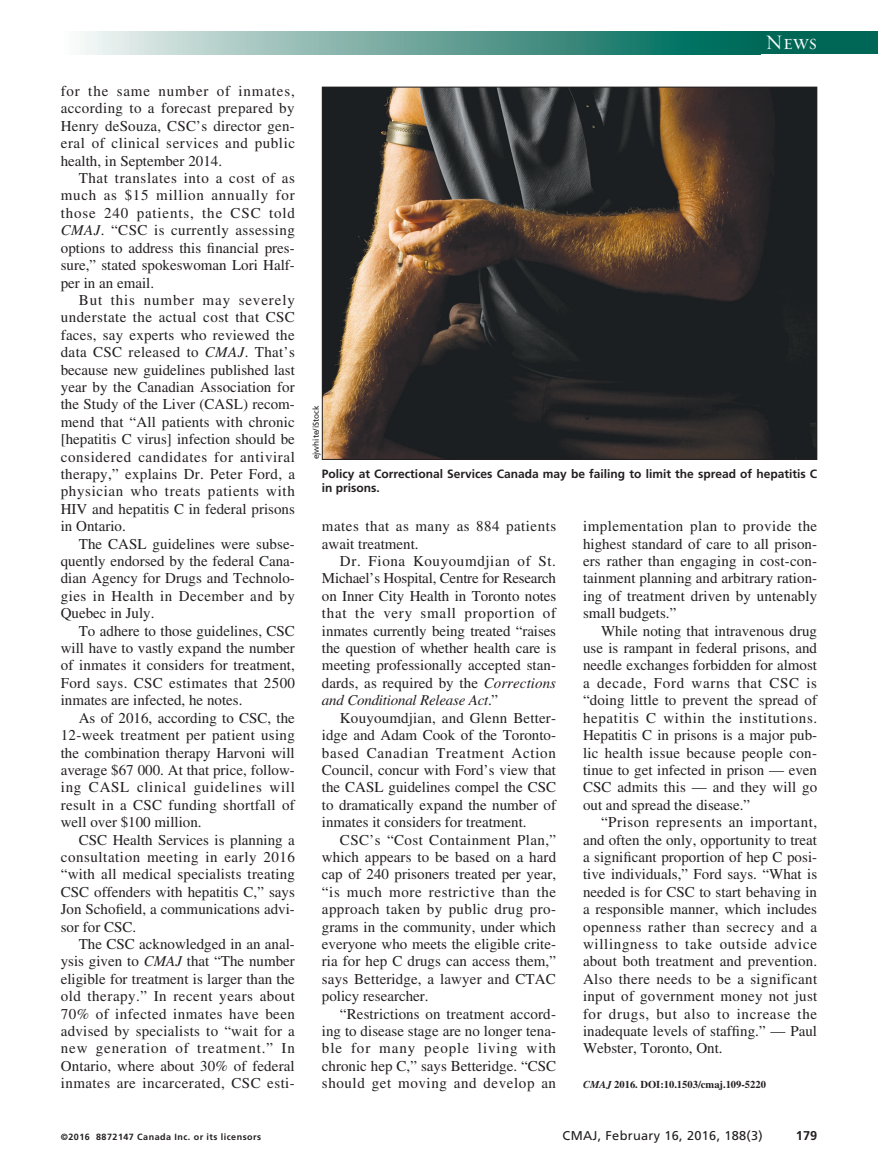
<style>
.page{position:relative;width:878px;height:1175px;background:#fff}
.page>*{position:absolute;margin:0;border:0;box-sizing:border-box;transform-origin:0 0}
.t1{font:21px "Requiem Display HTF Small Caps";color:#fff}
.t2{font:15px/17.4px "Times LT Std";color:#231f20;text-align:justify}
.t3{font:15px/17.4px "Times LT Std";letter-spacing:.03em;color:#231f20}
.t4{font:12.75px "Frutiger LT Std";letter-spacing:.025em;color:#231f20}
.t5{font:700 12.75px "Frutiger LT Std";color:#231f20}
.Fig_caption{font:700 12px/14.2px "Frutiger LT Std";color:#231f20}
.Article_id{font:700 10.5px "Times LT Std";color:#231f20}
.t6{font:700 9px "Frutiger LT Std";letter-spacing:.05em;color:#231f20}
.PC{font:8.25px "Frutiger LT Std";color:#231f20}
.s1{font-style:italic}
</style>
<div class="page">
<div style="left:751px;top:32px;width:127px;height:22px;background:#006756"></div>
<div style="left:61px;top:32px;width:699px;height:22px;background:linear-gradient(to right,#f6f4f3,#00614f)"></div>
<img style="left:324px;top:89px;width:491px;height:369px">
<p class="t2" style="left:61px;top:82px;width:236px">for the same number of inmates, according to a forecast prepared by Henry deSouza, CSC’s director gen&shy;eral of clinical services and public health, in September 2014.</p>
<p class="t2" style="left:61px;top:169px;width:236px;text-indent:18px">That translates into a cost of as much as $15 million annually for those 240 patients, the CSC told <span class="s1">CMAJ</span>. “CSC is currently assessing options to address this financial pres&shy;sure,” stated spokeswoman Lori Half&shy;per in an email.</p>
<p class="t2" style="left:61px;top:291px;width:236px;text-indent:18px">But this number may severely understate the actual cost that CSC faces, say experts who reviewed the data CSC released to <span class="s1">CMAJ</span>. That’s because new guidelines published last year by the Canadian Association for the Study of the Liver (CASL) recom&shy;mend that “All patients with chronic [hepatitis C virus] infection should be considered candidates for antiviral therapy,” explains Dr. Peter Ford, a physician who treats patients with HIV and hepatitis C in federal prisons in Ontario.</p>
<p class="t2" style="left:61px;top:535px;width:236px;text-indent:18px">The CASL guidelines were subse&shy;quently endorsed by the federal Cana&shy;dian Agency for Drugs and Technolo&shy;gies in Health in December and by Quebec in July.</p>
<p class="t2" style="left:61px;top:622px;width:236px;text-indent:18px">To adhere to those guidelines, CSC will have to vastly expand the number of inmates it considers for treatment, Ford says. CSC estimates that 2500 inmates are infected, he notes.</p>
<p class="t2" style="left:61px;top:709px;width:236px;text-indent:18px">As of 2016, according to CSC, the 12-week treatment per patient using the combination therapy Harvoni will average $67 000. At that price, follow&shy;ing CASL clinical guidelines will result in a CSC funding shortfall of well over $100 million.</p>
<p class="t2" style="left:61px;top:830px;width:236px;text-indent:18px">CSC Health Services is planning a consultation meeting in early 2016 “with all medical specialists treating CSC offenders with hepatitis C,” says Jon Schofield, a communications advi&shy;sor for CSC.</p>
<p class="t2" style="left:61px;top:935px;width:236px;text-indent:18px">The CSC acknowledged in an anal&shy;ysis given to <span class="s1">CMAJ</span> that “The number eligible for treatment is larger than the old therapy.” In recent years about 70% of infected inmates have been advised by specialists to “wait for a new generation of treatment.” In Ontario, where about 30% of federal inmates are incarcerated, CSC esti-</p>
<p class="PC" style="left:311px;top:459px;width:56px;rotate:-90deg">ejwhite/iStock</p>
<h1 class="t1" style="left:765px;top:30px;width:53px">News</h1>
<p class="Fig_caption" style="left:322px;top:466px;width:497px">Policy at Correctional Services Canada may be failing to limit the spread of hepatitis C in prisons.</p>
<p class="t3" style="left:322px;top:517px;width:236px">mates that as many as 884 patients await treatment.</p>
<p class="t2" style="left:322px;top:552px;width:236px;text-indent:18px">Dr. Fiona Kouyoumdjian of St.<br>Michael’s Hospital, Centre for Research on Inner City Health in Toronto notes that the very small proportion of inmates currently being treated “raises the question of whether health care is meeting professionally accepted stan&shy;dards, as required by the <span class="s1">Corrections and Conditional Release Act</span>.”</p>
<p class="t2" style="left:322px;top:709px;width:236px;text-indent:18px">Kouyoumdjian, and Glenn Better&shy;idge and Adam Cook of the Toronto&shy;based Canadian Treatment Action Council, concur with Ford’s view that the CASL guidelines compel the CSC to dramatically expand the number of inmates it considers for treatment.</p>
<p class="t2" style="left:322px;top:830px;width:236px;text-indent:18px">CSC’s “Cost Containment Plan,” which appears to be based on a hard cap of 240 prisoners treated per year, “is much more restrictive than the approach taken by public drug pro&shy;grams in the community, under which everyone who meets the eligible crite&shy;ria for hep C drugs can access them,” says Betteridge, a lawyer and CTAC policy researcher.</p>
<p class="t2" style="left:322px;top:1004px;width:236px;text-indent:18px">“Restrictions on treatment accord&shy;ing to disease stage are no longer tena&shy;ble for many people living with chronic hep C,” says Betteridge. “CSC should get moving and develop an</p>
<p class="t2" style="left:583px;top:517px;width:236px">implementation plan to provide the highest standard of care to all prison&shy;ers rather than engaging in cost-con&shy;tainment planning and arbitrary ration&shy;ing of treatment driven by untenably small budgets.”</p>
<p class="t2" style="left:583px;top:622px;width:236px;text-indent:18px">While noting that intravenous drug use is rampant in federal prisons, and needle exchanges forbidden for almost a decade, Ford warns that CSC is “doing little to prevent the spread of hepatitis C within the institutions.<br>Hepatitis C in prisons is a major pub&shy;lic health issue because people con&shy;tinue to get infected in prison — even CSC admits this — and they will go out and spread the disease.”</p>
<p class="t2" style="left:583px;top:813px;width:236px;text-indent:18px">“Prison represents an important, and often the only, opportunity to treat a significant proportion of hep C posi&shy;tive individuals,” Ford says. “What is needed is for CSC to start behaving in a responsible manner, which includes openness rather than secrecy and a willingness to take outside advice about both treatment and prevention.<br>Also there needs to be a significant input of government money not just for drugs, but also to increase the inadequate levels of staffing.” — Paul Webster, Toronto, Ont.</p>
<p class="Article_id" style="left:583px;top:1078px;width:184px"><span class="s1">CMAJ</span> 2016. DOI:10.1503/cmaj.109-5220</p>
<p class="t6" style="left:61px;top:1131px;width:202px">©2016 8872147 Canada Inc. or its licensors</p>
<p class="t4" style="left:562px;top:1127px;width:202px">CMAJ, February 16, 2016, 188(3)</p>
<p class="t5" style="left:795px;top:1127px;width:23px">179</p>
</div>
